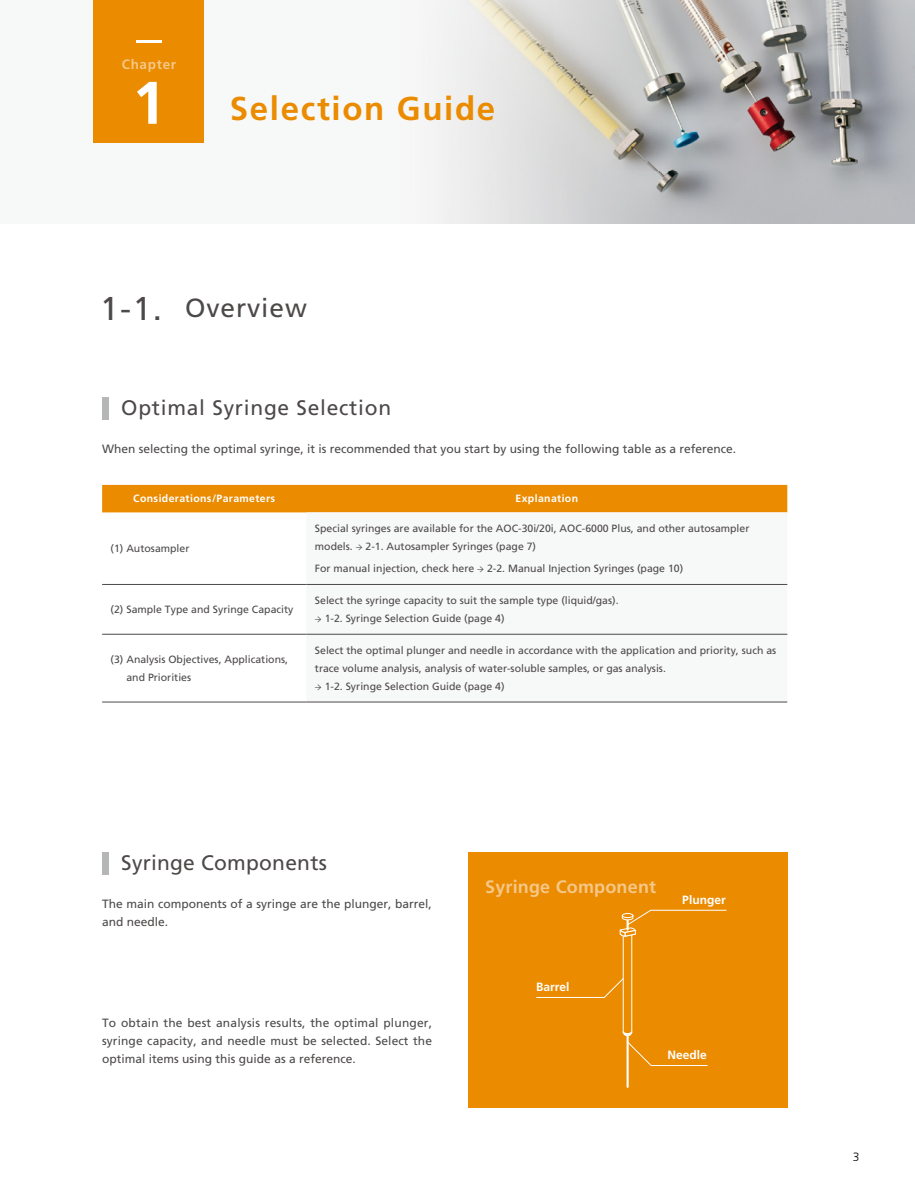
<style>
.page{position:relative;width:915px;height:1191px;background:#fff}
.page>*{position:absolute;margin:0;border:0;box-sizing:border-box;transform-origin:0 0}
.t1{font:700 33px "Frutiger LT Std";letter-spacing:.05em;color:#ea8b00}
.t2{font:26.25px "Frutiger LT Std";letter-spacing:.035em;color:#4d4949}
.t3{font:21px "Frutiger LT Std";letter-spacing:.035em;color:#4d4949}
.t4{font:21px "Frutiger LT Std";letter-spacing:.01em;color:#4d4949}
.t5{font:700 18px "Frutiger LT Std";letter-spacing:.01em;color:#f6c787}
.t6{font:700 13.5px "Frutiger LT Std";letter-spacing:.05em;color:#f6c787}
.t7{font:12px/18px "Frutiger LT Std";color:#4d4949}
.t8{font:700 12px "Frutiger LT Std";color:#fff}
.t9{font:300 12px "Frutiger LT Std";color:#000}
.t10{font:10.5px/18px "Frutiger LT Std";color:#4d4949}
.t11{font:700 10.5px "Frutiger LT Std";letter-spacing:.035em;color:#fff}
.s1{font-size:60px;color:#fff}
.s2{font-size:33px}
.s3{font-family:"Minion Pro";font-weight:700}
</style>
<div class="page">
<div style="left:102px;top:852px;width:6px;height:22px;background:#b5b6b6"></div>
<div style="left:468px;top:853px;width:319px;height:255px;background:#ea8b00"></div>
<hr style="left:626px;top:1035px;width:2px;height:51px;background:#fff">
<svg style="left:536px;top:909px;width:191px;height:157px"></svg>
<div style="left:102px;top:485px;width:685px;height:27px;background:#ea8b00"></div>
<svg style="left:306px;top:512px;width:481px;height:190px"></svg>
<hr style="left:102px;top:584px;width:204px;height:1px;background:#4d4949">
<hr style="left:306px;top:584px;width:481px;height:1px;background:#4d4949">
<hr style="left:102px;top:634px;width:204px;height:1px;background:#4d4949">
<hr style="left:306px;top:634px;width:481px;height:1px;background:#4d4949">
<hr style="left:102px;top:702px;width:204px;height:1px;background:#4d4949">
<hr style="left:306px;top:702px;width:481px;height:1px;background:#4d4949">
<div style="left:102px;top:397px;width:6px;height:22px;background:#b5b6b6"></div>
<div style="left:0;top:0;width:914px;height:223px;background:#f7f8f8"></div>
<img style="left:464px;top:0;width:450px;height:223px">
<div style="left:94px;top:0;width:110px;height:142px;background:#ea8b00"></div>
<hr style="left:136px;top:40px;width:26px;height:3px;background:#fff">
<p class="t6" style="left:122px;top:56px;width:56px">Chapter</p>
<h1 class="t1" style="left:132px;top:89px;width:364px"><span class="s1">1</span> Selection Guide</h1>
<h2 class="t2" style="left:100px;top:292px;width:208px"><span class="s2">1-1.</span> Overview</h2>
<h3 class="t3" style="left:121px;top:395px;width:271px">Optimal Syringe Selection</h3>
<p class="t7" style="left:102px;top:439px;width:635px">When selecting the optimal syringe, it is recommended that you start by using the following table as a reference.</p>
<p class="t11" style="left:133px;top:492px;width:143px">Considerations/Parameters</p>
<p class="t11" style="left:515px;top:492px;width:64px">Explanation</p>
<p class="t10" style="left:111px;top:539px;width:80px">(1) Autosampler</p>
<p class="t10" style="left:315px;top:519px;width:436px">Special syringes are available for the AOC-30i/20i, AOC-6000 Plus, and other autosampler models. <span class="s3">→</span> 2-1. Autosampler Syringes (page 7)</p>
<p class="t10" style="left:315px;top:559px;width:370px">For manual injection, check here <span class="s3">→</span> 2-2. Manual Injection Syringes (page 10)</p>
<p class="t10" style="left:111px;top:600px;width:184px">(2) Sample Type and Syringe Capacity</p>
<p class="t10" style="left:315px;top:591px;width:305px">Select the syringe capacity to suit the sample type (liquid/gas).</p>
<p class="t10" style="left:315px;top:609px;width:191px"><span class="s3">→</span> 1-2. Syringe Selection Guide (page 4)</p>
<p class="t10" style="left:126px;top:650px;width:163px;text-indent:-16px">(3) Analysis Objectives, Applications, and Priorities</p>
<p class="t10" style="left:315px;top:641px;width:462px">Select the optimal plunger and needle in accordance with the application and priority, such as trace volume analysis, analysis of water-soluble samples, or gas analysis.</p>
<p class="t10" style="left:315px;top:677px;width:191px"><span class="s3">→</span> 1-2. Syringe Selection Guide (page 4)</p>
<h3 class="t4" style="left:121px;top:850px;width:207px">Syringe Components</h3>
<p class="t7" style="left:102px;top:894px;width:331px">The main components of a syringe are the plunger, barrel, and needle.</p>
<p class="t7" style="left:102px;top:1013px;width:331px;text-align:justify">To obtain the best analysis results, the optimal plunger, syringe capacity, and needle must be selected. Select the optimal items using this guide as a reference.</p>
<h3 class="t5" style="left:485px;top:876px;width:172px">Syringe Component</h3>
<p class="t8" style="left:682px;top:892px;width:45px">Plunger</p>
<p class="t8" style="left:536px;top:979px;width:35px">Barrel</p>
<p class="t8" style="left:667px;top:1047px;width:41px">Needle</p>
<p class="t9" style="left:852px;top:1150px;width:8px">3</p>
</div>
